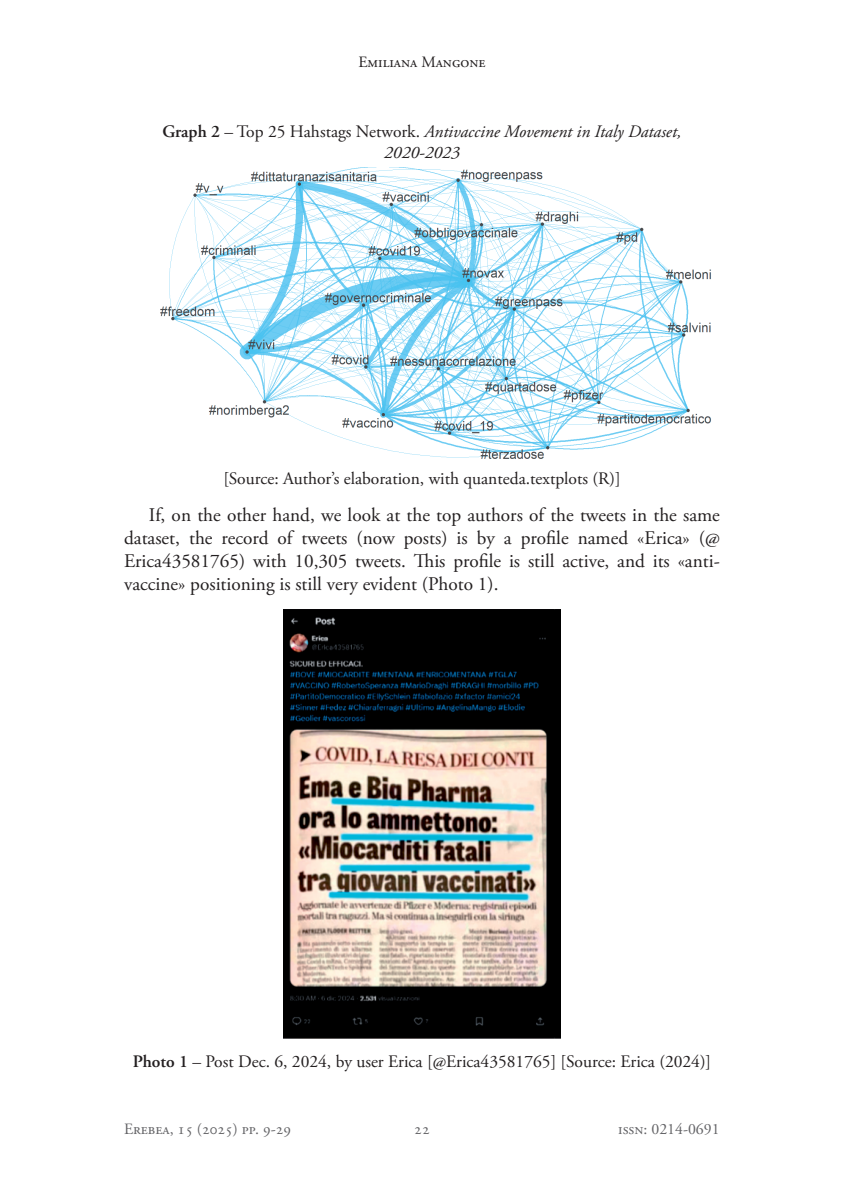
<style>
.page{position:relative;width:844px;height:1191px;background:#fff}
.page>*{position:absolute;margin:0;border:0;box-sizing:border-box;transform-origin:0 0}
.t1{font:19.25px/23.1px "Adobe Garamond Pro";color:#231f20;text-align:justify}
.t2{font:17.5px "Adobe Garamond Pro";color:#231f20}
.t3{font:italic 17.5px/21px "Adobe Garamond Pro";color:#231f20;text-align:center}
.t4{font:15.75px "Adobe Garamond Pro";color:#636366}
.t5{font:15.75px "Adobe Garamond Pro";color:#231f20}
.s1{font-weight:600;font-style:normal}
.s2{font-style:normal}
.s3{font-weight:600}
</style>
<div class="page">
<img style="left:160px;top:167px;width:551px;height:292px">
<img style="left:283px;top:609px;width:277px;height:429px">
<p class="t5" style="left:358px;top:53px;width:129px">Emiliana Mangone</p>
<p class="t3" style="left:162px;top:121px;width:520px"><span class="s1">Graph 2</span> <span class="s2">– Top 25 Hahstags Network.</span> Antivaccine Movement in Italy Dataset,<br>2020-2023</p>
<p class="t2" style="left:223px;top:467px;width:399px">[Source: Author’s elaboration, with quanteda.textplots (R)]</p>
<p class="t1" style="left:124px;top:504px;width:597px;text-indent:25px">If, on the other hand, we look at the top authors of the tweets in the same dataset, the record of tweets (now posts) is by a profile named «Erica» (@ Erica43581765) with 10,305 tweets. This profile is still active, and its «anti&shy;vaccine» positioning is still very evident (Photo 1).</p>
<p class="t2" style="left:133px;top:1050px;width:580px"><span class="s3">Photo 1</span> – Post Dec. 6, 2024, by user Erica [@Erica43581765] [Source: Erica (2024)]</p>
<p class="t4" style="left:124px;top:1119px;width:169px">Erebea, 15 (2025) pp. 9-29</p>
<p class="t4" style="left:414px;top:1119px;width:17px">22</p>
<p class="t4" style="left:618px;top:1119px;width:103px">issn: 0214-0691</p>
</div>
